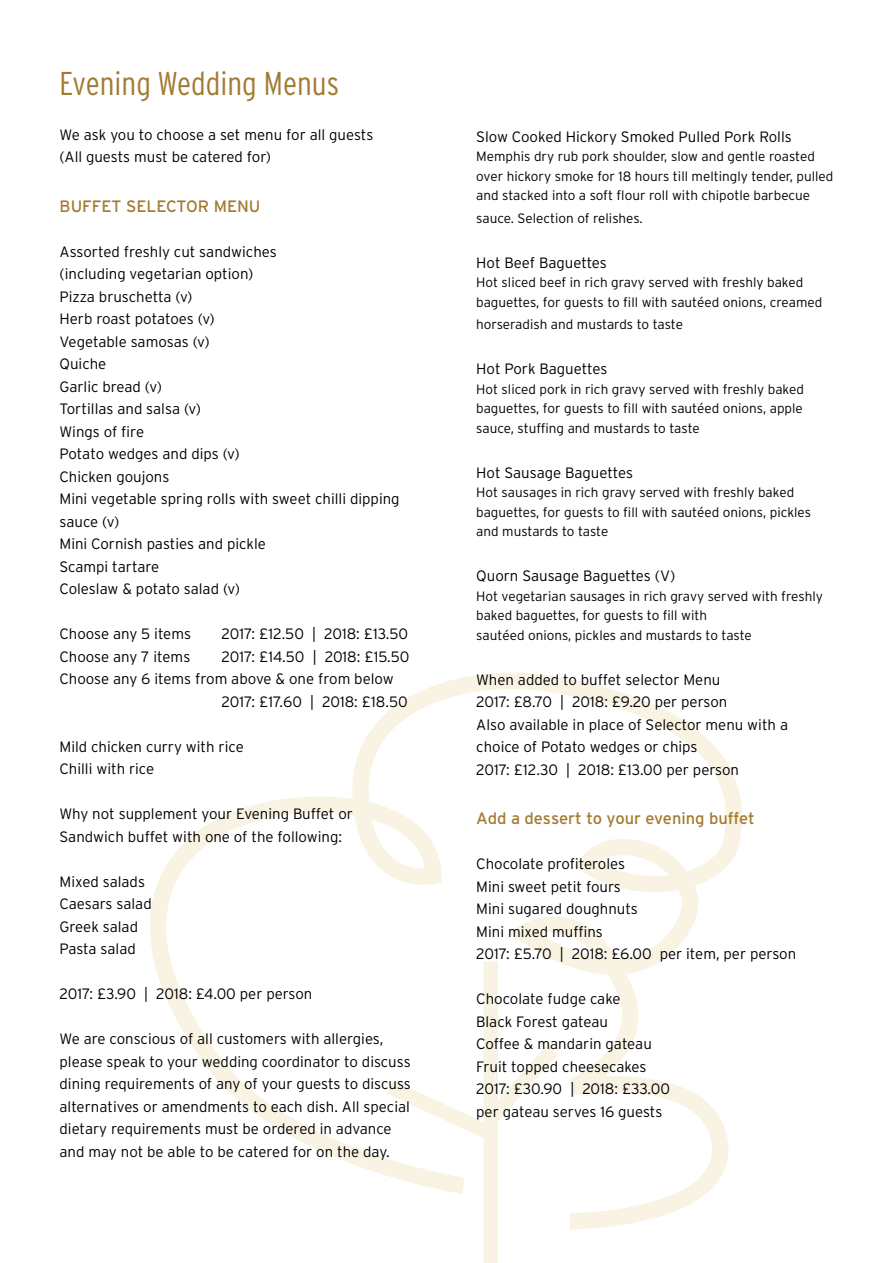
<style>
.page{position:relative;width:893px;height:1263px;background:#fff}
.page>*{position:absolute;margin:0;border:0;box-sizing:border-box;transform-origin:0 0}
.t1{font:300 condensed 33px "Interstate";color:#a27b31}
.t2{font:16.5px "Interstate";color:#a27b31}
.t3{font:300 15px/22.5px "Interstate";color:#000}
.t4{font:300 13.5px/19.5px "Interstate";color:#000}
</style>
<div class="page">
<svg style="left:150px;top:673px;width:592px;height:590px"></svg>
<h1 class="t1" style="left:60px;top:65px;width:281px">Evening Wedding Menus</h1>
<p class="t3" style="left:60px;top:123px;width:315px">We ask you to choose a set menu for all guests (All guests must be catered for)</p>
<p class="t2" style="left:60px;top:197px;width:203px">BUFFET SELECTOR MENU</p>
<p class="t3" style="left:60px;top:240px;width:342px">Assorted freshly cut sandwiches<br>(including vegetarian option)<br>Pizza bruschetta (v)<br>Herb roast potatoes (v)<br>Vegetable samosas (v)<br>Quiche<br>Garlic bread (v)<br>Tortillas and salsa (v)<br>Wings of fire<br>Potato wedges and dips (v)<br>Chicken goujons<br>Mini vegetable spring rolls with sweet chilli dipping sauce (v)<br>Mini Cornish pasties and pickle<br>Scampi tartare<br>Coleslaw &amp; potato salad (v)</p>
<p class="t3" style="left:60px;top:623px;width:133px">Choose any 5 items</p>
<p class="t3" style="left:222px;top:623px;width:188px">2017: £12.50 | 2018: £13.50</p>
<p class="t3" style="left:60px;top:645px;width:132px">Choose any 7 items</p>
<p class="t3" style="left:222px;top:645px;width:189px">2017: £14.50 | 2018: £15.50</p>
<p class="t3" style="left:60px;top:668px;width:336px">Choose any 6 items from above &amp; one from below</p>
<p class="t3" style="left:222px;top:690px;width:188px">2017: £17.60 | 2018: £18.50</p>
<p class="t3" style="left:60px;top:735px;width:186px">Mild chicken curry with rice<br>Chilli with rice</p>
<p class="t3" style="left:60px;top:803px;width:295px">Why not supplement your Evening Buffet or<br>Sandwich buffet with one of the following:</p>
<p class="t3" style="left:60px;top:870px;width:94px">Mixed salads<br>Caesars salad<br>Greek salad<br>Pasta salad</p>
<p class="t3" style="left:60px;top:983px;width:254px">2017: £3.90 | 2018: £4.00 per person</p>
<p class="t3" style="left:60px;top:1028px;width:353px">We are conscious of all customers with allergies, please speak to your wedding coordinator to discuss dining requirements of any of your guests to discuss alternatives or amendments to each dish. All special dietary requirements must be ordered in advance and may not be able to be catered for on the day.</p>
<p class="t3" style="left:476px;top:125px;width:317px">Slow Cooked Hickory Smoked Pulled Pork Rolls</p>
<p class="t4" style="left:476px;top:147px;width:359px">Memphis dry rub pork shoulder, slow and gentle roasted over hickory smoke for 18 hours till meltingly tender, pulled and stacked into a soft flour roll with chipotle barbecue</p>
<p class="t4" style="left:476px;top:208px;width:168px">sauce. Selection of relishes.</p>
<p class="t3" style="left:476px;top:251px;width:132px">Hot Beef Baguettes</p>
<p class="t4" style="left:476px;top:273px;width:348px">Hot sliced beef in rich gravy served with freshly baked baguettes, for guests to fill with sautéed onions, creamed</p>
<p class="t4" style="left:476px;top:315px;width:208px">horseradish and mustards to taste</p>
<p class="t3" style="left:476px;top:357px;width:133px">Hot Pork Baguettes</p>
<p class="t4" style="left:476px;top:379px;width:329px;text-align:justify">Hot sliced pork in rich gravy served with freshly baked baguettes, for guests to fill with sautéed onions, apple sauce, stuffing and mustards to taste</p>
<p class="t3" style="left:476px;top:461px;width:158px">Hot Sausage Baguettes</p>
<p class="t4" style="left:476px;top:483px;width:336px">Hot sausages in rich gravy served with freshly baked baguettes, for guests to fill with sautéed onions, pickles and mustards to taste</p>
<p class="t3" style="left:476px;top:564px;width:201px">Quorn Sausage Baguettes (V)</p>
<p class="t4" style="left:476px;top:586px;width:348px">Hot vegetarian sausages in rich gravy served with freshly baked baguettes, for guests to fill with<br>sautéed onions, pickles and mustards to taste</p>
<p class="t3" style="left:476px;top:668px;width:313px">When added to buffet selector Menu<br>2017: £8.70 | 2018: £9.20 per person<br>Also available in place of Selector menu with a choice of Potato wedges or chips<br>2017: £12.30 | 2018: £13.00 per person</p>
<p class="t2" style="left:476px;top:809px;width:280px">Add a dessert to your evening buffet</p>
<p class="t3" style="left:476px;top:852px;width:321px">Chocolate profiteroles<br>Mini sweet petit fours<br>Mini sugared doughnuts<br>Mini mixed muffins<br>2017: £5.70 | 2018: £6.00 per item, per person</p>
<p class="t3" style="left:476px;top:987px;width:195px">Chocolate fudge cake<br>Black Forest gateau<br>Coffee &amp; mandarin gateau<br>Fruit topped cheesecakes<br>2017: £30.90 | 2018: £33.00 per gateau serves 16 guests</p>
</div>
